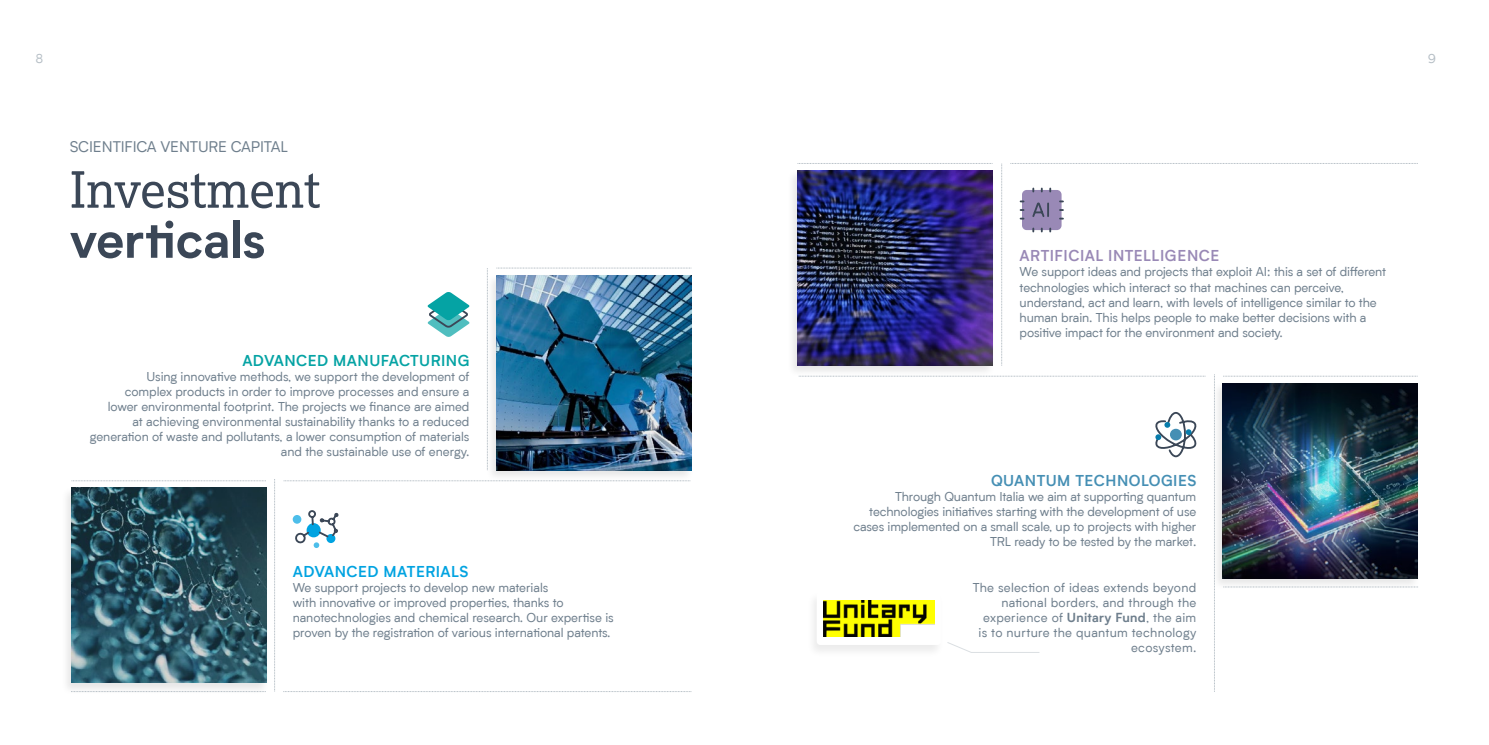
<style>
.page{position:relative;width:1489px;height:745px;background:#fff}
.page>*{position:absolute;margin:0;border:0;box-sizing:border-box;transform-origin:0 0}
.t1{font:50px "Lexia";color:#3b4757}
.t2{font:700 50px "Biotif";color:#3b4757}
.t3{font:15px "Biotif";letter-spacing:-.01em;color:#6f7f8d}
.t4{font:600 15px "Biotif";letter-spacing:.03em;color:#9989b6}
.t5{font:600 15px "Biotif";letter-spacing:.03em;color:#05a3a4}
.t6{font:600 15px "Biotif";letter-spacing:.03em;color:#458fb4}
.t7{font:600 15px "Biotif";letter-spacing:.03em;color:#00a3e1}
.t8{font:12.5px/15px "Biotif";letter-spacing:-.01em;color:#6f7f8d;text-align:right}
.t9{font:12.5px/15px "Biotif";letter-spacing:.02em;color:#6f7f8d;text-align:right}
.t10{font:12.5px "Biotif";color:#b5bec5}
.s1{font-weight:700}
</style>
<div class="page">
<div style="left:61px;top:485px;width:209px;height:210px;background:#000;opacity:.1"></div>
<svg style="left:496px;top:268px;width:195px;height:1px"></svg>
<svg style="left:274px;top:479px;width:1px;height:212px"></svg>
<svg style="left:71px;top:691px;width:195px;height:1px"></svg>
<svg style="left:283px;top:691px;width:408px;height:1px"></svg>
<svg style="left:283px;top:480px;width:202px;height:1px"></svg>
<svg style="left:71px;top:480px;width:195px;height:1px"></svg>
<div style="left:485px;top:273px;width:210px;height:209px;background:#000;opacity:.1"></div>
<svg style="left:427px;top:292px;width:43px;height:44px"></svg>
<svg style="left:293px;top:510px;width:46px;height:37px"></svg>
<div style="left:1211px;top:381px;width:209px;height:209px;background:#000;opacity:.1"></div>
<div style="left:786px;top:168px;width:210px;height:210px;background:#000;opacity:.1"></div>
<svg style="left:797px;top:163px;width:195px;height:1px"></svg>
<svg style="left:1010px;top:163px;width:407px;height:1px"></svg>
<svg style="left:1001px;top:163px;width:1px;height:202px"></svg>
<svg style="left:1214px;top:374px;width:1px;height:317px"></svg>
<svg style="left:1223px;top:586px;width:194px;height:1px"></svg>
<svg style="left:798px;top:376px;width:407px;height:1px"></svg>
<svg style="left:1223px;top:376px;width:194px;height:1px"></svg>
<svg style="left:1019px;top:187px;width:45px;height:46px"></svg>
<svg style="left:1155px;top:412px;width:42px;height:46px"></svg>
<img style="left:1222px;top:383px;width:195px;height:195px">
<img style="left:797px;top:170px;width:195px;height:195px">
<img style="left:496px;top:275px;width:195px;height:195px">
<svg style="left:71px;top:487px;width:195px;height:195px;background:#2f5764"></svg>
<svg style="left:947px;top:642px;width:24px;height:10px"></svg>
<div style="left:806px;top:590px;width:138px;height:67px;background:#f8f8f8"></div>
<div style="left:816px;top:591px;width:124px;height:53px;background:#fff;border-radius:4px"></div>
<img style="left:823px;top:600px;width:111px;height:36px">
<p class="t10" style="left:35px;top:50px;width:9px">8</p>
<p class="t3" style="left:70px;top:136px;width:220px">SCIENTIFICA VENTURE CAPITAL</p>
<h1 class="t1" style="left:70px;top:158px;width:252px">Investment</h1>
<h1 class="t2" style="left:70px;top:202px;width:197px">verticals</h1>
<p class="t5" style="left:242px;top:349px;width:228px">ADVANCED MANUFACTURING</p>
<p class="t8" style="left:90px;top:368px;width:381px">Using innovative methods, we support the development of<br>complex products in order to improve processes and ensure a<br>lower environmental footprint. The projects we finance are aimed<br>at achieving environmental sustainability thanks to a reduced generation of waste and pollutants, a lower consumption of materials and the sustainable use of energy.</p>
<p class="t7" style="left:293px;top:560px;width:177px">ADVANCED MATERIALS</p>
<p class="t8" style="left:293px;top:579px;width:322px;text-align:left">We support projects to develop new materials<br>with innovative or improved properties, thanks to nanotechnologies and chemical research. Our expertise is proven by the registration of various international patents.</p>
<p class="t10" style="left:1427px;top:50px;width:10px">9</p>
<p class="t4" style="left:1019px;top:245px;width:201px">ARTIFICIAL INTELLIGENCE</p>
<p class="t8" style="left:1019px;top:264px;width:368px;text-align:left">We support ideas and projects that exploit AI: this a set of different technologies which interact so that machines can perceive, understand, act and learn, with levels of intelligence similar to the human brain. This helps people to make better decisions with a positive impact for the environment and society.</p>
<p class="t6" style="left:991px;top:469px;width:207px">QUANTUM TECHNOLOGIES</p>
<p class="t8" style="left:853px;top:488px;width:344px">Through Quantum Italia we aim at supporting quantum technologies initiatives starting with the development of use cases implemented on a small scale, up to projects with higher TRL ready to be tested by the market.</p>
<p class="t9" style="left:972px;top:579px;width:225px">The selection of ideas extends beyond national borders, and through the experience of <span class="s1">Unitary Fund</span>, the aim is to nurture the quantum technology ecosystem.</p>
</div>
